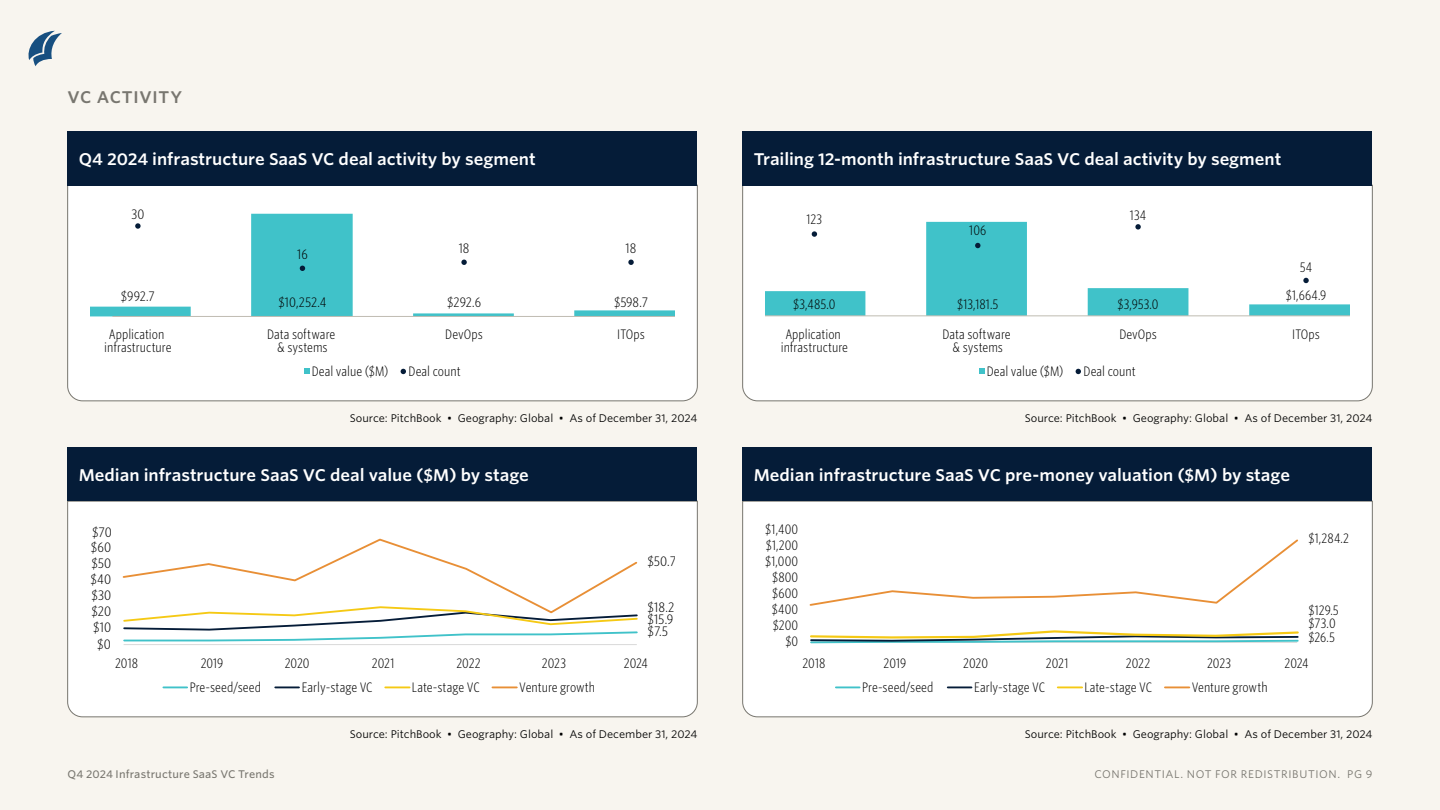
<style>
.page{position:relative;width:1440px;height:810px;background:#f8f5ef}
.page>*{position:absolute;margin:0;border:0;box-sizing:border-box;transform-origin:0 0}
.ETR_Chart_title{font:600 16.25px "Whitney S Sm";letter-spacing:-.005em;color:#fff}
.ETR_Section_tag{font:600 16.25px "Whitney S Sm";letter-spacing:.045em;color:#78766f}
.t1{font:300 13.12px/13.1px "Whitney Cond S Sm";color:#000;text-align:center}
.t2{font:300 13.12px/12.2px "Whitney Cond S Sm";color:#000;scale:1.06 1}
.t3{font:300 13.12px "Whitney Cond S Sm";color:#000;scale:1.04 1}
.t4{font:300 13px "Whitney Cond S Sm";letter-spacing:.015em;color:#000}
.ETR_Source_tag{font:10.62px "Whitney S Sm";color:#000}
.t5{font:10.62px "Whitney S Sm";letter-spacing:.055em;color:#78766f}
.t6{font:500 10.62px "Whitney S Sm";letter-spacing:.01em;color:#78766f}
</style>
<div class="page">
<svg style="left:28px;top:31px;width:34px;height:35px"></svg>
<div style="left:67px;top:185px;width:631px;height:216px;background:#fff"></div>
<div style="left:68px;top:131px;width:630px;height:54px;background:#051c38"></div>
<svg style="left:90px;top:214px;width:585px;height:102px;fill:#fff"></svg>
<svg style="left:135px;top:223px;width:6px;height:6px"></svg>
<svg style="left:300px;top:266px;width:5px;height:5px"></svg>
<svg style="left:461px;top:260px;width:6px;height:5px"></svg>
<svg style="left:628px;top:260px;width:6px;height:5px"></svg>
<hr style="left:112px;top:316px;width:563px;height:1px;background:#c0bcb2">
<svg style="left:304px;top:369px;width:6px;height:5px"></svg>
<svg style="left:401px;top:369px;width:5px;height:5px"></svg>
<div style="left:67px;top:501px;width:631px;height:216px;background:#fff"></div>
<div style="left:68px;top:447px;width:630px;height:54px;background:#051c38"></div>
<hr style="left:124px;top:644px;width:513px;height:1px;background:#d9d9d9">
<svg style="left:121px;top:538px;width:518px;height:104px"></svg>
<hr style="left:163px;top:686px;width:24px;height:2px;background:#40c2c9">
<hr style="left:275px;top:686px;width:24px;height:2px;background:#051c38">
<hr style="left:385px;top:686px;width:25px;height:2px;background:#f5c914">
<hr style="left:492px;top:686px;width:25px;height:2px;background:#e88f36">
<div style="left:742px;top:185px;width:631px;height:216px;background:#fff"></div>
<div style="left:742px;top:131px;width:630px;height:54px;background:#051c38"></div>
<svg style="left:765px;top:222px;width:585px;height:94px;fill:#fff"></svg>
<svg style="left:812px;top:231px;width:5px;height:6px"></svg>
<svg style="left:975px;top:243px;width:5px;height:5px"></svg>
<svg style="left:1135px;top:224px;width:6px;height:6px"></svg>
<svg style="left:1303px;top:278px;width:6px;height:5px"></svg>
<hr style="left:765px;top:316px;width:585px;height:1px;background:#c0bcb2">
<svg style="left:979px;top:369px;width:6px;height:5px"></svg>
<svg style="left:1076px;top:369px;width:5px;height:5px"></svg>
<div style="left:742px;top:501px;width:631px;height:216px;background:#fff"></div>
<div style="left:742px;top:447px;width:630px;height:54px;background:#051c38"></div>
<hr style="left:836px;top:686px;width:24px;height:2px;background:#40c2c9">
<hr style="left:948px;top:686px;width:24px;height:2px;background:#051c38">
<hr style="left:1058px;top:686px;width:24px;height:2px;background:#f5c914">
<hr style="left:1165px;top:686px;width:24px;height:2px;background:#e88f36">
<svg style="left:809px;top:629px;width:491px;height:15px"></svg>
<div style="left:808px;top:538px;width:492px;height:69px;background:#fff"></div>
<p class="ETR_Section_tag" style="left:68px;top:86px;width:116px">VC ACTIVITY</p>
<p class="ETR_Chart_title" style="left:79px;top:147px;width:459px">Q4 2024 infrastructure SaaS VC deal activity by segment</p>
<p class="ETR_Chart_title" style="left:754px;top:147px;width:529px">Trailing 12-month infrastructure SaaS VC deal activity by segment</p>
<p class="t3" style="left:131px;top:206px;width:14px">30</p>
<p class="t1" style="left:807px;top:212px;width:17px">123</p>
<p class="t1" style="left:969px;top:223px;width:19px">106</p>
<p class="t1" style="left:1130px;top:208px;width:18px">134</p>
<p class="t3" style="left:297px;top:246px;width:12px">16</p>
<p class="t3" style="left:459px;top:240px;width:12px">18</p>
<p class="t3" style="left:626px;top:240px;width:12px">18</p>
<p class="t1" style="left:1300px;top:260px;width:14px">54</p>
<p class="t3" style="left:121px;top:288px;width:34px">$992.7</p>
<p class="t3" style="left:278px;top:294px;width:48px">$10,252.4</p>
<p class="t3" style="left:447px;top:294px;width:34px">$292.6</p>
<p class="t3" style="left:614px;top:294px;width:34px">$598.7</p>
<p class="t1" style="left:793px;top:297px;width:44px">$3,485.0</p>
<p class="t1" style="left:957px;top:297px;width:43px">$13,181.5</p>
<p class="t1" style="left:1118px;top:297px;width:42px">$3,953.0</p>
<p class="t1" style="left:1286px;top:288px;width:42px">$1,664.9</p>
<p class="t1" style="left:104px;top:327px;width:69px">Application infrastructure</p>
<p class="t1" style="left:267px;top:327px;width:70px">Data software &amp; systems</p>
<p class="t1" style="left:445px;top:327px;width:39px">DevOps</p>
<p class="t1" style="left:617px;top:327px;width:29px">ITOps</p>
<p class="t1" style="left:312px;top:364px;width:78px">Deal value ($M)</p>
<p class="t1" style="left:409px;top:364px;width:54px">Deal count</p>
<p class="t1" style="left:781px;top:327px;width:69px">Application infrastructure</p>
<p class="t1" style="left:942px;top:327px;width:70px">Data software &amp; systems</p>
<p class="t1" style="left:1119px;top:327px;width:39px">DevOps</p>
<p class="t1" style="left:1292px;top:327px;width:29px">ITOps</p>
<p class="t1" style="left:987px;top:364px;width:78px">Deal value ($M)</p>
<p class="t1" style="left:1084px;top:364px;width:54px">Deal count</p>
<p class="ETR_Source_tag" style="left:350px;top:411px;width:349px">Source: PitchBook • Geography: Global • As of December 31, 2024</p>
<p class="ETR_Source_tag" style="left:1025px;top:411px;width:349px">Source: PitchBook • Geography: Global • As of December 31, 2024</p>
<p class="ETR_Chart_title" style="left:79px;top:463px;width:452px">Median infrastructure SaaS VC deal value ($M) by stage</p>
<p class="ETR_Chart_title" style="left:754px;top:463px;width:538px">Median infrastructure SaaS VC pre-money valuation ($M) by stage</p>
<p class="t2" style="left:92px;top:526px;width:20px">$70</p>
<p class="t2" style="left:91px;top:540px;width:21px">$60</p>
<p class="t2" style="left:91px;top:556px;width:20px">$50</p>
<p class="t2" style="left:91px;top:573px;width:21px">$40</p>
<p class="t2" style="left:92px;top:588px;width:20px">$30</p>
<p class="t2" style="left:91px;top:605px;width:20px">$20</p>
<p class="t2" style="left:93px;top:621px;width:19px">$10</p>
<p class="t2" style="left:97px;top:637px;width:14px">$0</p>
<p class="t4" style="left:765px;top:521px;width:35px">$1,400</p>
<p class="t4" style="left:766px;top:537px;width:34px">$1,200</p>
<p class="t4" style="left:1308px;top:530px;width:42px">$1,284.2</p>
<p class="t2" style="left:648px;top:554px;width:29px">$50.7</p>
<p class="t4" style="left:765px;top:553px;width:35px">$1,000</p>
<p class="t4" style="left:772px;top:569px;width:28px">$800</p>
<p class="t4" style="left:772px;top:584px;width:27px">$600</p>
<p class="t2" style="left:648px;top:601px;width:27px">$18.2 $15.9</p>
<p class="t2" style="left:648px;top:624px;width:21px">$7.5</p>
<p class="t4" style="left:772px;top:601px;width:28px">$400</p>
<p class="t4" style="left:773px;top:617px;width:27px">$200</p>
<p class="t4" style="left:786px;top:633px;width:14px">$0</p>
<p class="t4" style="left:1308px;top:602px;width:32px">$129.5</p>
<p class="t4" style="left:1308px;top:615px;width:29px">$73.0</p>
<p class="t4" style="left:1308px;top:629px;width:28px">$26.5</p>
<p class="t1" style="left:115px;top:656px;width:24px">2018</p>
<p class="t1" style="left:201px;top:656px;width:24px">2019</p>
<p class="t1" style="left:285px;top:656px;width:26px">2020</p>
<p class="t1" style="left:372px;top:656px;width:24px">2021</p>
<p class="t1" style="left:456px;top:656px;width:26px">2022</p>
<p class="t1" style="left:542px;top:656px;width:26px">2023</p>
<p class="t1" style="left:624px;top:656px;width:26px">2024</p>
<p class="t1" style="left:190px;top:680px;width:73px">Pre-seed/seed</p>
<p class="t1" style="left:302px;top:680px;width:73px">Early-stage VC</p>
<p class="t1" style="left:412px;top:680px;width:69px">Late-stage VC</p>
<p class="t1" style="left:519px;top:680px;width:77px">Venture growth</p>
<p class="t1" style="left:802px;top:656px;width:24px">2018</p>
<p class="t1" style="left:884px;top:656px;width:24px">2019</p>
<p class="t1" style="left:963px;top:656px;width:26px">2020</p>
<p class="t1" style="left:1046px;top:656px;width:24px">2021</p>
<p class="t1" style="left:1126px;top:656px;width:26px">2022</p>
<p class="t1" style="left:1207px;top:656px;width:26px">2023</p>
<p class="t1" style="left:1285px;top:656px;width:26px">2024</p>
<p class="t1" style="left:862px;top:680px;width:73px">Pre-seed/seed</p>
<p class="t1" style="left:974px;top:680px;width:73px">Early-stage VC</p>
<p class="t1" style="left:1084px;top:680px;width:69px">Late-stage VC</p>
<p class="t1" style="left:1192px;top:680px;width:77px">Venture growth</p>
<p class="ETR_Source_tag" style="left:350px;top:727px;width:349px">Source: PitchBook • Geography: Global • As of December 31, 2024</p>
<p class="ETR_Source_tag" style="left:1025px;top:727px;width:349px">Source: PitchBook • Geography: Global • As of December 31, 2024</p>
<p class="t6" style="left:68px;top:767px;width:209px">Q4 2024 Infrastructure SaaS VC Trends</p>
<p class="t5" style="left:1094px;top:767px;width:280px">CONFIDENTIAL. NOT FOR REDISTRIBUTION. PG 9</p>
</div>
